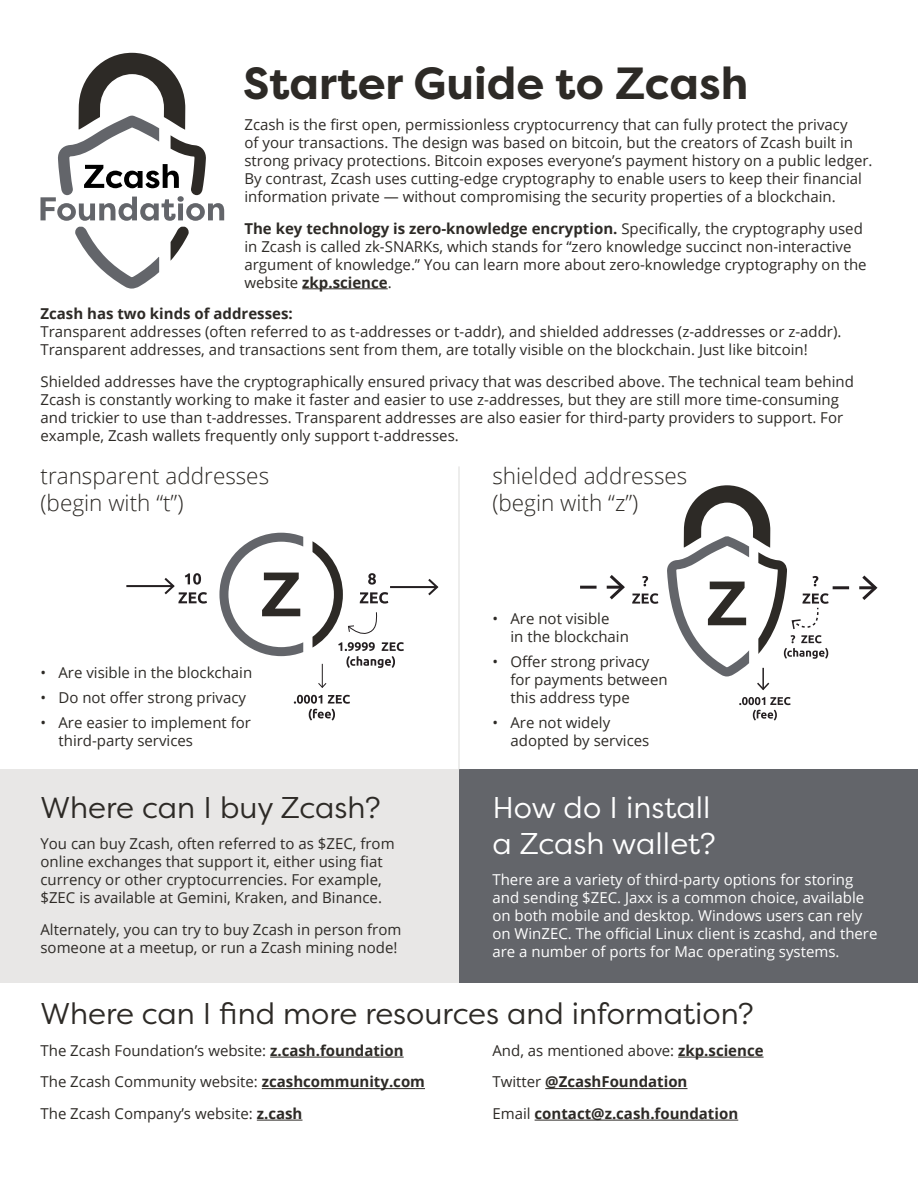
<style>
.page{position:relative;width:918px;height:1188px;background:#fff}
.page>*{position:absolute;margin:0;border:0;box-sizing:border-box;transform-origin:0 0}
.Black_C_Header{font:700 45px "Filson Pro";color:#2d2a26}
.Subtitle{font:30px "Filson Pro";color:#2d2a26}
.Subtitle-2{font:30px/36px "Filson Pro";color:#fff}
.In-Body_Subhead{font:300 22.5px "Open Sans";color:#2d2a26}
.Body_Copy{font:15px/18px "Open Sans";color:#2d2a26}
.Body_Copy-2{font:15px/18px "Open Sans";color:#fff}
.Body_Copy-3{font:700 15px "Open Sans";color:#2d2a26}
.s1{font-weight:700}
.s2{font-weight:400}
</style>
<div class="page">
<hr style="left:270px;top:1057px;width:134px;height:1px;background:#2d2a26">
<hr style="left:262px;top:1088px;width:163px;height:1px;background:#2d2a26">
<hr style="left:257px;top:1120px;width:46px;height:1px;background:#2d2a26">
<div style="left:460px;top:770px;width:458px;height:213px;background:#63656a"></div>
<hr style="left:302px;top:288px;width:86px;height:1px;background:#2d2a26">
<svg style="left:75px;top:227px;width:84px;height:62px"></svg>
<svg style="left:171px;top:227px;width:18px;height:33px"></svg>
<svg style="left:40px;top:53px;width:184px;height:168px"></svg>
<div style="left:0;top:770px;width:459px;height:213px;background:#e8e7e6"></div>
<hr style="left:127px;top:585px;width:46px;height:2px;background:#241f21">
<svg style="left:165px;top:573px;width:42px;height:31px"></svg>
<hr style="left:391px;top:586px;width:45px;height:2px;background:#241f21">
<svg style="left:428px;top:579px;width:10px;height:16px"></svg>
<svg style="left:294px;top:695px;width:56px;height:26px"></svg>
<svg style="left:219px;top:533px;width:84px;height:123px"></svg>
<svg style="left:313px;top:541px;width:91px;height:147px"></svg>
<svg style="left:582px;top:586px;width:13px;height:3px"></svg>
<hr style="left:608px;top:586px;width:14px;height:3px;background:#241f21">
<svg style="left:610px;top:575px;width:15px;height:24px"></svg>
<svg style="left:642px;top:576px;width:6px;height:10px"></svg>
<svg style="left:632px;top:593px;width:26px;height:11px"></svg>
<hr style="left:834px;top:586px;width:14px;height:3px;background:#241f21">
<svg style="left:861px;top:576px;width:17px;height:24px"></svg>
<hr style="left:762px;top:669px;width:2px;height:20px;background:#241f21">
<svg style="left:757px;top:683px;width:12px;height:7px"></svg>
<svg style="left:739px;top:697px;width:52px;height:24px"></svg>
<svg style="left:667px;top:485px;width:162px;height:191px"></svg>
<hr style="left:458px;top:466px;width:2px;height:304px;background:#d9d8d6">
<hr style="left:678px;top:1057px;width:86px;height:1px;background:#2d2a26">
<hr style="left:545px;top:1088px;width:143px;height:1px;background:#2d2a26">
<hr style="left:535px;top:1120px;width:203px;height:1px;background:#2d2a26">
<p class="Black_C_Header" style="left:243px;top:54px;width:507px">Starter Guide to Zcash</p>
<p class="Body_Copy" style="left:244px;top:115px;width:630px">Zcash is the first open, permissionless cryptocurrency that can fully protect the privacy<br>of your transactions. The design was based on bitcoin, but the creators of Zcash built in strong privacy protections. Bitcoin exposes everyone’s payment history on a public ledger.<br>By contrast, Zcash uses cutting-edge cryptography to enable users to keep their financial information private — without compromising the security properties of a blockchain.</p>
<p class="Body_Copy" style="left:244px;top:219px;width:624px"><span class="s1">The key technology is zero-knowledge encryption.</span> Specifically, the cryptography used in Zcash is called zk-SNARKs, which stands for “zero knowledge succinct non-interactive argument of knowledge.” You can learn more about zero-knowledge cryptography on the website <span class="s1">zkp.science</span>.</p>
<p class="Body_Copy" style="left:40px;top:304px;width:803px"><span class="s1">Zcash has two kinds of addresses:<br></span>Transparent addresses (often referred to as t-addresses or t-addr), and shielded addresses (z-addresses or z-addr).<br>Transparent addresses, and transactions sent from them, are totally visible on the blockchain. Just like bitcoin!</p>
<p class="Body_Copy" style="left:40px;top:372px;width:815px">Shielded addresses have the cryptographically ensured privacy that was described above. The technical team behind Zcash is constantly working to make it faster and easier to use z-addresses, but they are still more time-consuming and trickier to use than t-addresses. Transparent addresses are also easier for third-party providers to support. For example, Zcash wallets frequently only support t-addresses.</p>
<p class="In-Body_Subhead" style="left:40px;top:460px;width:230px">transparent addresses</p>
<p class="In-Body_Subhead" style="left:40px;top:487px;width:145px">(begin with “t”)</p>
<p class="Body_Copy" style="left:40px;top:663px;width:213px">• Are visible in the blockchain</p>
<p class="Body_Copy" style="left:40px;top:688px;width:207px">• Do not offer strong privacy</p>
<p class="Body_Copy" style="left:58px;top:713px;width:194px;text-indent:-18px">• Are easier to implement for third-party services</p>
<p class="Subtitle" style="left:40px;top:787px;width:342px">Where can I buy Zcash?</p>
<p class="Body_Copy" style="left:40px;top:834px;width:356px">You can buy Zcash, often referred to as $ZEC, from online exchanges that support it, either using fiat currency or other cryptocurrencies. For example, $ZEC is available at Gemini, Kraken, and Binance.</p>
<p class="Body_Copy" style="left:40px;top:920px;width:362px">Alternately, you can try to buy Zcash in person from someone at a meetup, or run a Zcash mining node!</p>
<p class="In-Body_Subhead" style="left:492px;top:460px;width:196px">shielded addresses</p>
<p class="In-Body_Subhead" style="left:492px;top:487px;width:147px">(begin with “z”)</p>
<p class="Body_Copy" style="left:510px;top:609px;width:120px;text-indent:-18px">• Are not visible<br>in the blockchain</p>
<p class="Body_Copy" style="left:510px;top:652px;width:159px;text-indent:-18px">• Offer strong privacy for payments between this address type</p>
<p class="Body_Copy" style="left:510px;top:713px;width:140px;text-indent:-18px">• Are not widely adopted by services</p>
<p class="Subtitle-2" style="left:492px;top:788px;width:225px">How do I install a Zcash wallet?</p>
<p class="Body_Copy-2" style="left:492px;top:870px;width:387px">There are a variety of third-party options for storing and sending $ZEC. Jaxx is a common choice, available on both mobile and desktop. Windows users can rely on WinZEC. The official Linux client is zcashd, and there are a number of ports for Mac operating systems.</p>
<p class="Subtitle" style="left:40px;top:994px;width:715px">Where can I find more resources and information?</p>
<p class="Body_Copy" style="left:40px;top:1041px;width:365px">The Zcash Foundation’s website: <span class="s1">z.cash.foundation</span></p>
<p class="Body_Copy" style="left:40px;top:1073px;width:386px">The Zcash Community website: <span class="s1">zcashcommunity.com</span></p>
<p class="Body_Copy" style="left:40px;top:1104px;width:263px">The Zcash Company’s website: <span class="s1">z.cash</span></p>
<p class="Body_Copy" style="left:492px;top:1041px;width:273px">And, as mentioned above: <span class="s1">zkp.science</span></p>
<p class="Body_Copy-3" style="left:492px;top:1071px;width:197px"><span class="s2">Twitter</span> @ZcashFoundation</p>
<p class="Body_Copy-3" style="left:492px;top:1103px;width:247px"><span class="s2">Email</span> contact@z.cash.foundation</p>
</div>
